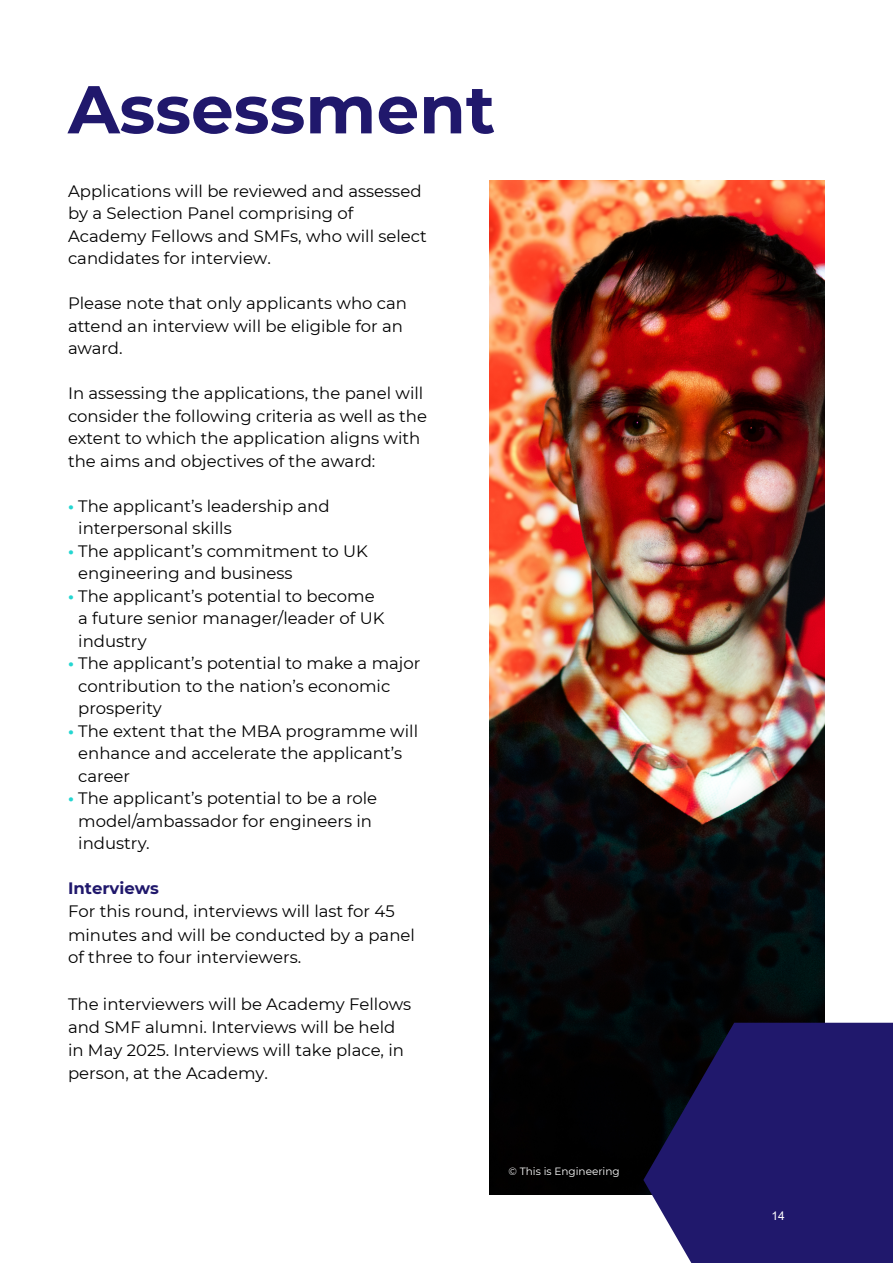
<style>
.page{position:relative;width:893px;height:1263px;background:#fff}
.page>*{position:absolute;margin:0;border:0;box-sizing:border-box;transform-origin:0 0}
.t1{font:700 67.5px "Montserrat";color:#20186c}
.t2{font:16.5px/22.5px "Montserrat";color:#000}
.t3{font:700 16.5px "Montserrat";color:#20186c}
.t4{font:12px "Arial";color:#fff}
.t5{font:10.5px "Montserrat";color:#fff}
.s1{font-weight:700;color:#24d6d1}
</style>
<div class="page">
<img style="left:489px;top:181px;width:336px;height:1014px">
<svg style="left:643px;top:1023px;width:250px;height:240px;background:#231d64"></svg>
<h1 class="t1" style="left:68px;top:61px;width:429px">Assessment</h1>
<p class="t2" style="left:68px;top:179px;width:360px">Applications will be reviewed and assessed by a Selection Panel comprising of Academy Fellows and SMFs, who will select candidates for interview.</p>
<p class="t2" style="left:68px;top:292px;width:341px">Please note that only applicants who can attend an interview will be eligible for an award.</p>
<p class="t2" style="left:68px;top:382px;width:361px">In assessing the applications, the panel will consider the following criteria as well as the extent to which the application aligns with the aims and objectives of the award:</p>
<p class="t2" style="left:78px;top:494px;width:253px;text-indent:-10px"><span class="s1">•</span> The applicant’s leadership and interpersonal skills</p>
<p class="t2" style="left:78px;top:539px;width:291px;text-indent:-10px"><span class="s1">•</span> The applicant’s commitment to UK engineering and business</p>
<p class="t2" style="left:78px;top:584px;width:308px;text-indent:-10px"><span class="s1">•</span> The applicant’s potential to become a future senior manager/leader of UK industry</p>
<p class="t2" style="left:78px;top:652px;width:344px;text-indent:-10px"><span class="s1">•</span> The applicant’s potential to make a major contribution to the nation’s economic prosperity</p>
<p class="t2" style="left:78px;top:719px;width:341px;text-indent:-10px"><span class="s1">•</span> The extent that the MBA programme will enhance and accelerate the applicant’s career</p>
<p class="t2" style="left:78px;top:787px;width:300px;text-indent:-10px"><span class="s1">•</span> The applicant’s potential to be a role model/ambassador for engineers in industry.</p>
<p class="t3" style="left:68px;top:877px;width:92px">Interviews</p>
<p class="t2" style="left:68px;top:899px;width:348px;line-height:23.2px">For this round, interviews will last for 45 minutes and will be conducted by a panel of three to four interviewers.</p>
<p class="t2" style="left:68px;top:992px;width:345px;line-height:23.2px">The interviewers will be Academy Fellows and SMF alumni. Interviews will be held in May 2025. Interviews will take place, in person, at the Academy.</p>
<p class="t5" style="left:509px;top:1164px;width:113px">© This is Engineering</p>
<p class="t4" style="left:772px;top:1207px;width:15px">14</p>
</div>
